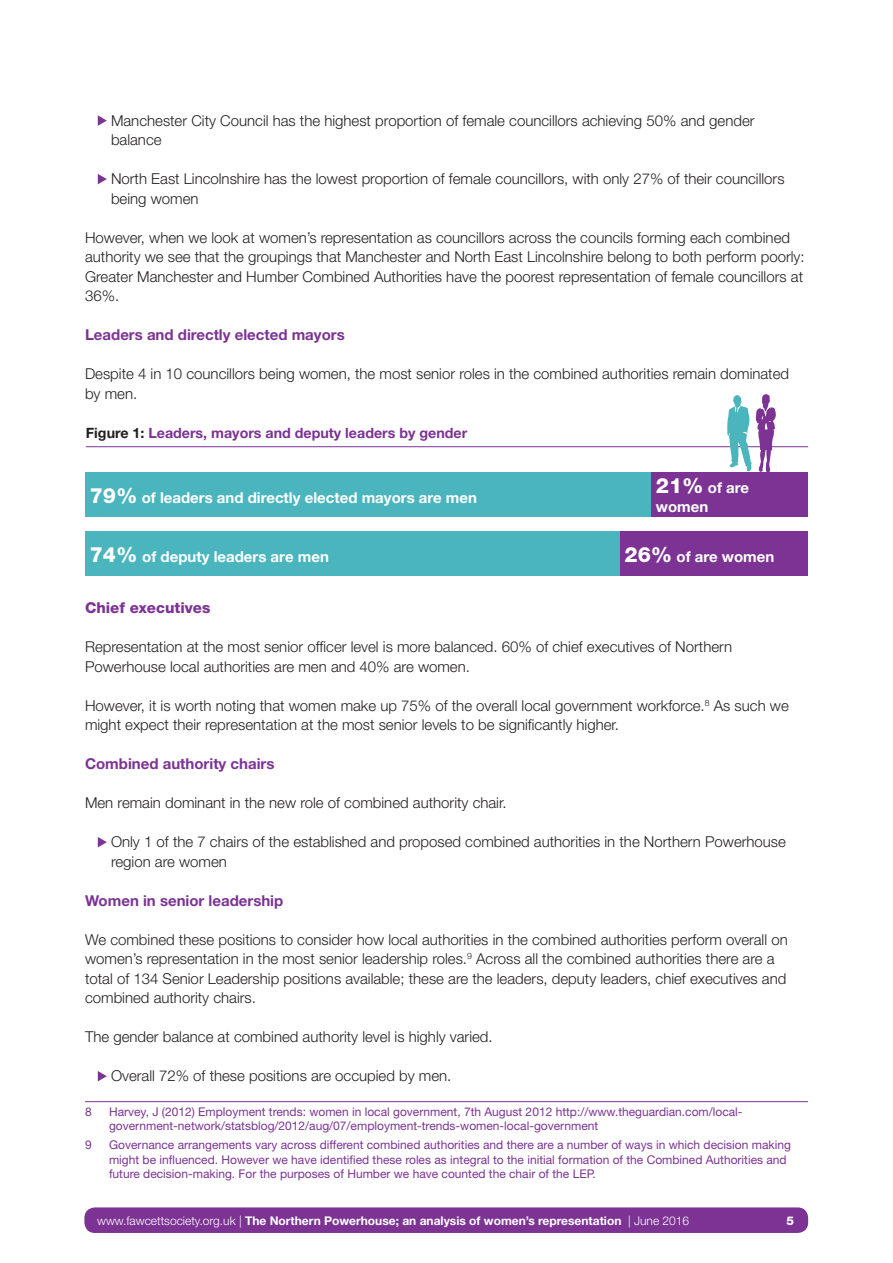
<style>
.page{position:relative;width:893px;height:1263px;background:#fff}
.page>*{position:absolute;margin:0;border:0;box-sizing:border-box;transform-origin:0 0}
.body_10pt{font:300 15px/19.5px "Helvetica Neue";color:#231f20}
.body_10pt-2{font:700 15px/19.5px "Helvetica Neue";color:#fff}
.b_head{font:700 15px "Helvetica Neue";color:#7c3394}
.b_head-2{font:800 15px "Helvetica Neue";color:#7c3394}
.fig_title{font:700 14.25px "Helvetica Neue";color:#7c3394}
.footnote{font:12px/14.4px "Helvetica Neue";color:#7c3394}
.t1{font:700 12px "Helvetica Neue";color:#fff}
.t2{font:800 12px "Helvetica Neue";color:#fff}
.s1{color:#231f20}
.s2{font-weight:800;font-size:21px}
.s3{font-weight:300}
</style>
<div class="page">
<svg style="left:98px;top:115px;width:9px;height:11px"></svg>
<svg style="left:98px;top:174px;width:9px;height:10px"></svg>
<svg style="left:98px;top:837px;width:9px;height:10px"></svg>
<svg style="left:98px;top:1071px;width:9px;height:10px"></svg>
<hr style="left:85px;top:1101px;width:723px;height:1px;background:#7c3394">
<div style="left:84px;top:1207px;width:724px;height:26px;background:#7c3394;border-radius:10px"></div>
<hr style="left:86px;top:446px;width:722px;height:1px;background:#7c3394">
<div style="left:85px;top:472px;width:567px;height:45px;background:#4ab5bd"></div>
<div style="left:85px;top:531px;width:535px;height:45px;background:#4ab5bd"></div>
<div style="left:652px;top:472px;width:156px;height:45px;background:#7c3394"></div>
<div style="left:620px;top:531px;width:188px;height:45px;background:#7c3394"></div>
<svg style="left:726px;top:394px;width:50px;height:78px"></svg>
<p class="body_10pt" style="left:111px;top:110px;width:645px">Manchester City Council has the highest proportion of female councillors achieving 50% and gender balance</p>
<p class="body_10pt" style="left:111px;top:169px;width:675px">North East Lincolnshire has the lowest proportion of female councillors, with only 27% of their councillors being women</p>
<p class="body_10pt" style="left:85px;top:227px;width:721px">However, when we look at women’s representation as councillors across the councils forming each combined authority we see that the groupings that Manchester and North East Lincolnshire belong to both perform poorly:<br>Greater Manchester and Humber Combined Authorities have the poorest representation of female councillors at 36%.</p>
<p class="b_head" style="left:85px;top:326px;width:261px">Leaders and directly elected mayors</p>
<p class="body_10pt" style="left:85px;top:364px;width:706px">Despite 4 in 10 councillors being women, the most senior roles in the combined authorities remain dominated by men.</p>
<p class="fig_title" style="left:86px;top:424px;width:383px"><span class="s1">Figure 1:</span> Leaders, mayors and deputy leaders by gender</p>
<p class="body_10pt-2" style="left:90px;top:487px;width:389px"><span class="s2">79%</span> of leaders and directly elected mayors are men</p>
<p class="body_10pt-2" style="left:90px;top:546px;width:241px"><span class="s2">74%</span> of deputy leaders are men</p>
<p class="body_10pt-2" style="left:656px;top:477px;width:95px"><span class="s2">21%</span> of are women</p>
<p class="body_10pt-2" style="left:624px;top:546px;width:151px"><span class="s2">26%</span> of are women</p>
<p class="b_head-2" style="left:85px;top:599px;width:127px">Chief executives</p>
<p class="body_10pt" style="left:85px;top:637px;width:649px">Representation at the most senior officer level is more balanced. 60% of chief executives of Northern<br>Powerhouse local authorities are men and 40% are women.</p>
<p class="body_10pt" style="left:85px;top:695px;width:705px">However, it is worth noting that women make up 75% of the overall local government workforce.<sup>8</sup> As such we might expect their representation at the most senior levels to be significantly higher.</p>
<p class="b_head" style="left:85px;top:755px;width:191px">Combined authority chairs</p>
<p class="body_10pt" style="left:85px;top:793px;width:423px">Men remain dominant in the new role of combined authority chair.</p>
<p class="body_10pt" style="left:111px;top:832px;width:676px">Only 1 of the 7 chairs of the established and proposed combined authorities in the Northern Powerhouse region are women</p>
<p class="b_head" style="left:85px;top:891px;width:200px">Women in senior leadership</p>
<p class="body_10pt" style="left:85px;top:929px;width:704px">We combined these positions to consider how local authorities in the combined authorities perform overall on women’s representation in the most senior leadership roles.<sup>9</sup> Across all the combined authorities there are a total of 134 Senior Leadership positions available; these are the leaders, deputy leaders, chief executives and combined authority chairs.</p>
<p class="body_10pt" style="left:85px;top:1027px;width:409px">The gender balance at combined authority level is highly varied.</p>
<p class="body_10pt" style="left:111px;top:1066px;width:342px">Overall 72% of these positions are occupied by men.</p>
<p class="footnote" style="left:85px;top:1104px;width:8px">8</p>
<p class="footnote" style="left:109px;top:1104px;width:635px">Harvey, J (2012) Employment trends: women in local government, 7th August 2012 http://www.theguardian.com/local&shy;government-network/statsblog/2012/aug/07/employment-trends-women-local-government</p>
<p class="footnote" style="left:85px;top:1137px;width:8px">9</p>
<p class="footnote" style="left:109px;top:1137px;width:683px">Governance arrangements vary across different combined authorities and there are a number of ways in which decision making might be influenced. However we have identified these roles as integral to the initial formation of the Combined Authorities and future decision-making. For the purposes of Humber we have counted the chair of the LEP.</p>
<p class="t1" style="left:97px;top:1213px;width:594px"><span class="s3">www.fawcettsociety.org.uk |</span> The Northern Powerhouse; an analysis of women’s representation <span class="s3">| June 2016</span></p>
<p class="t2" style="left:786px;top:1213px;width:9px">5</p>
</div>
